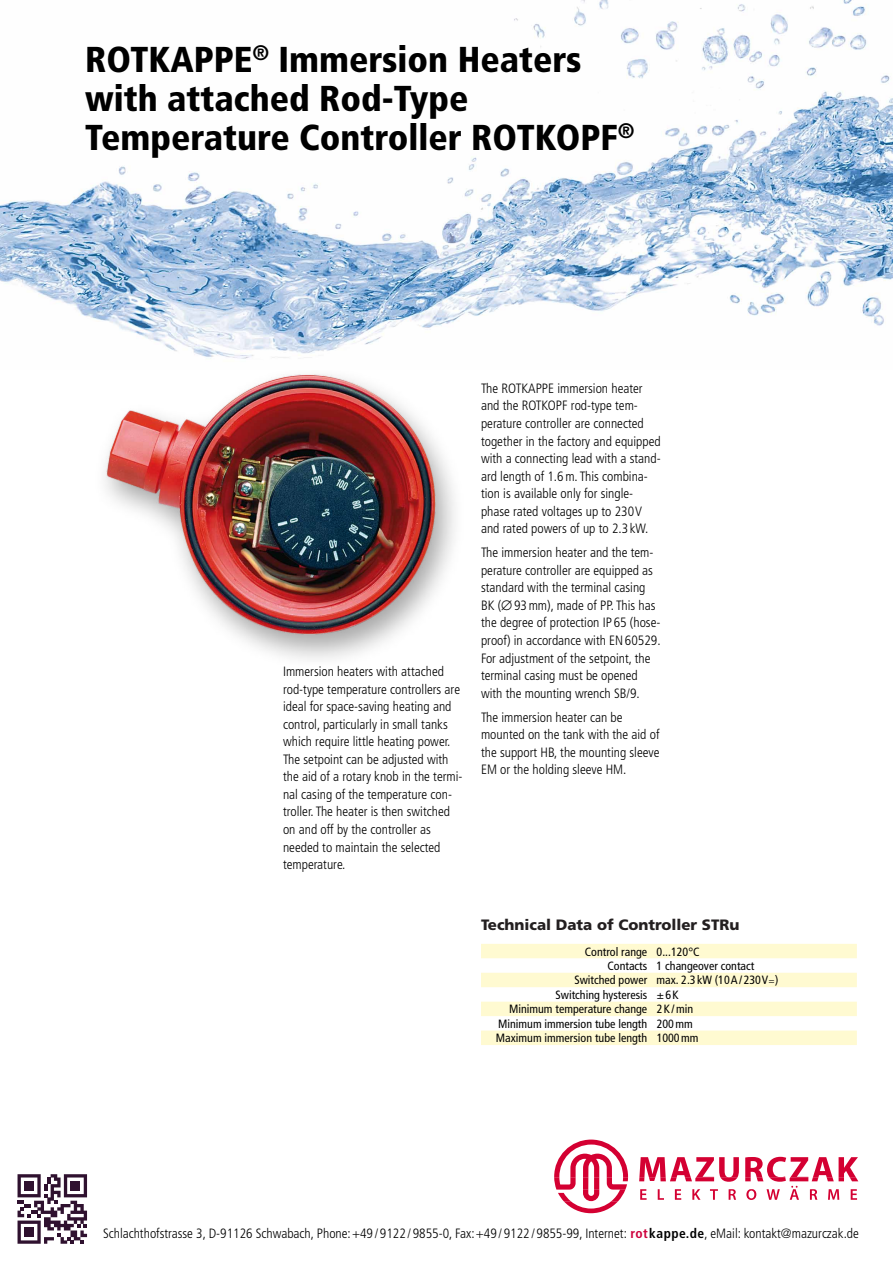
<style>
.page{position:relative;width:893px;height:1263px;background:#fff}
.page>*{position:absolute;margin:0;border:0;box-sizing:border-box;transform-origin:0 0}
.t1{font:900 condensed 36px/39px "Frutiger LT Std";color:#000}
.t2{font:900 15px "Frutiger LT Std";color:#231f20}
.t3{font:300 condensed 13.5px/17.5px "Frutiger LT Std";color:#000}
.t4{font:condensed 12px "Frutiger LT Std";color:#000}
.s1{font-weight:700;color:#cd003c}
.s2{font-weight:700}
</style>
<div class="page">
<svg style="left:554px;top:1139px;width:304px;height:74px"></svg>
<div style="left:92px;top:364px;width:374px;height:307px;background:#000;opacity:.35"></div>
<img style="left:107px;top:374px;width:329px;height:261px">
<img style="left:0;top:0;width:893px;height:370px">
<svg style="left:18px;top:1174px;width:69px;height:70px"></svg>
<svg style="left:481px;top:944px;width:376px;height:101px"></svg>
<h1 class="t1" style="left:85px;top:40px;width:551px">ROTKAPPE<sup>®</sup> Immersion Heaters with attached Rod-Type<br>Temperature Controller ROTKOPF<sup>®</sup></h1>
<p class="t3" style="left:283px;top:663px;width:181px">Immersion heaters with attached rod-type temperature controllers are ideal for space-saving heating and control, particularly in small tanks which require little heating power.<br>The setpoint can be adjusted with the aid of a rotary knob in the termi&shy;nal casing of the temperature con&shy;troller. The heater is then switched on and off by the controller as needed to maintain the selected temperature.</p>
<p class="t3" style="left:481px;top:380px;width:181px">The ROTKAPPE immersion heater and the ROTKOPF rod-type tem&shy;perature controller are connected together in the factory and equipped with a connecting lead with a stand&shy;ard length of 1.6m. This combina&shy;tion is available only for single&shy;phase rated voltages up to 230V and rated powers of up to 2.3 kW.</p>
<p class="t3" style="left:481px;top:544px;width:181px">The immersion heater and the tem&shy;perature controller are equipped as standard with the terminal casing BK (∅93mm), made of PP. This has the degree of protection IP 65 (hose&shy;proof) in accordance with EN60529.<br>For adjustment of the setpoint, the terminal casing must be opened with the mounting wrench SB/9.</p>
<p class="t3" style="left:481px;top:708px;width:180px">The immersion heater can be mounted on the tank with the aid of the support HB, the mounting sleeve<br>EM or the holding sleeve HM.</p>
<p class="t2" style="left:481px;top:916px;width:260px">Technical Data of Controller STRu</p>
<p class="t4" style="left:585px;top:944px;width:116px">Control range 0...120°C</p>
<p class="t4" style="left:607px;top:959px;width:148px">Contacts 1 changeover contact</p>
<p class="t4" style="left:574px;top:973px;width:206px">Switched power max. 2.3 kW (10A/ 230V≂)</p>
<p class="t4" style="left:555px;top:988px;width:125px">Switching hysteresis ±6K</p>
<p class="t4" style="left:509px;top:1002px;width:186px">Minimum temperature change 2K/min</p>
<p class="t4" style="left:498px;top:1017px;width:196px">Minimum immersion tube length 200mm</p>
<p class="t4" style="left:496px;top:1031px;width:204px">Maximum immersion tube length 1000mm</p>
<p class="t3" style="left:103px;top:1224px;width:757px">Schlachthofstrasse 3, D-91126 Schwabach, Phone:+49 / 9122 / 9855-0, Fax:+49 / 9122 / 9855-99, Internet: <span class="s1">rot</span><span class="s2">kappe.de</span>, eMail: kontakt@mazurczak.de</p>
</div>
